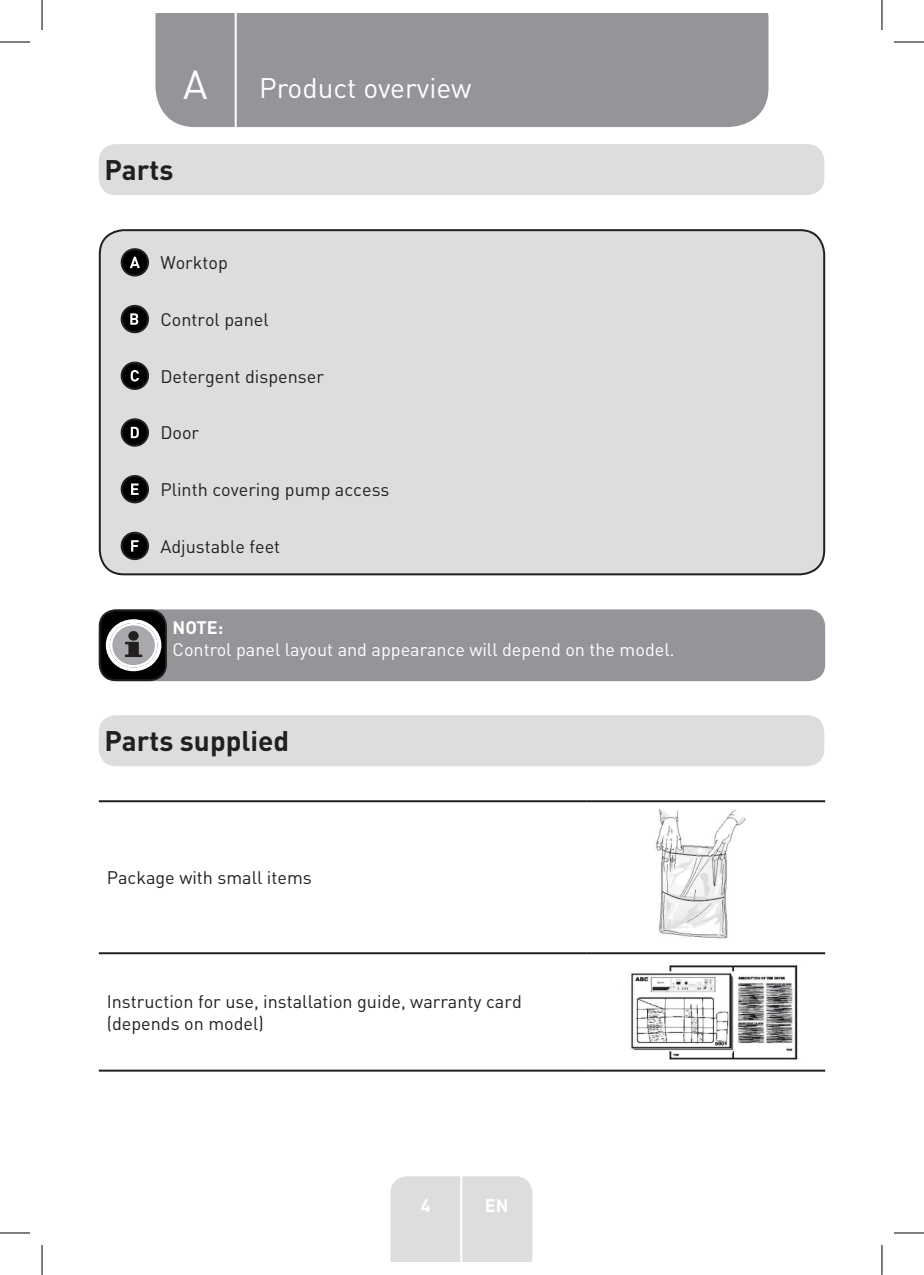
<style>
.page{position:relative;width:924px;height:1275px;background:#fff}
.page>*{position:absolute;margin:0;border:0;box-sizing:border-box;transform-origin:0 0}
.t1{font:40px "DIN Pro";color:#fff}
.t2{font:700 28px "DIN Pro";color:#231f20}
.t3{font:28px "DIN Pro";color:#fff}
.t4{font:18px/21.6px "DIN Pro";color:#231f20}
.t5{font:18px "DIN Pro";color:#fff}
.t6{font:700 18px "DIN Pro";color:#fff}
</style>
<div class="page">
<div style="left:155px;top:14px;width:613px;height:113px;background:#939598"></div>
<div style="left:390px;top:1176px;width:142px;height:85px;background:#dcdddf"></div>
<hr style="left:460px;top:1153px;width:2px;height:108px;background:#fff">
<hr style="left:234px;top:14px;width:2px;height:116px;background:#fff">
<div style="left:99px;top:144px;width:724px;height:51px;background:#dcdddf;border-radius:17px"></div>
<div style="left:99px;top:715px;width:724px;height:51px;background:#dcdddf;border-radius:17px"></div>
<div style="left:100px;top:230px;width:723px;height:344px;background:#dcdddf;border-radius:24px"></div>
<div style="left:122px;top:249px;width:26px;height:26px;background:#000;border-radius:50%"></div>
<div style="left:121px;top:248px;width:28px;height:28px;border:2px solid #231f20;border-radius:50%"></div>
<svg style="left:130px;top:257px;width:10px;height:11px"></svg>
<div style="left:122px;top:306px;width:26px;height:26px;background:#000;border-radius:50%"></div>
<div style="left:121px;top:305px;width:28px;height:28px;border:2px solid #231f20;border-radius:50%"></div>
<svg style="left:130px;top:313px;width:8px;height:12px"></svg>
<div style="left:122px;top:362px;width:26px;height:27px;background:#000;border-radius:50%"></div>
<div style="left:121px;top:361px;width:28px;height:29px;border:2px solid #231f20;border-radius:50%"></div>
<svg style="left:130px;top:370px;width:9px;height:11px"></svg>
<svg style="left:122px;top:419px;width:26px;height:27px"></svg>
<div style="left:121px;top:418px;width:28px;height:29px;border:2px solid #231f20;border-radius:50%"></div>
<svg style="left:131px;top:427px;width:8px;height:11px"></svg>
<div style="left:122px;top:476px;width:26px;height:26px;background:#000;border-radius:50%"></div>
<div style="left:121px;top:475px;width:28px;height:28px;border:2px solid #231f20;border-radius:50%"></div>
<svg style="left:131px;top:483px;width:7px;height:12px"></svg>
<div style="left:122px;top:533px;width:26px;height:26px;background:#000;border-radius:50%"></div>
<div style="left:121px;top:532px;width:28px;height:28px;border:2px solid #231f20;border-radius:50%"></div>
<svg style="left:131px;top:540px;width:7px;height:11px"></svg>
<div style="left:99px;top:229px;width:725px;height:346px;border:2px solid #231f20;border-radius:24px"></div>
<div style="left:99px;top:609px;width:725px;height:72px;background:#939598;border-radius:17px"></div>
<div style="left:100px;top:610px;width:66px;height:70px;background:#000;border-radius:16px"></div>
<div style="left:99px;top:609px;width:68px;height:72px;border:2px solid #231f20;border-radius:16px"></div>
<svg style="left:106px;top:619px;width:55px;height:52px"></svg>
<div style="left:128px;top:631px;width:11px;height:9px;background:#231f20;border-radius:50%"></div>
<hr style="left:99px;top:952px;width:487px;height:2px;background:#231f20">
<hr style="left:586px;top:952px;width:238px;height:2px;background:#231f20">
<hr style="left:99px;top:1069px;width:487px;height:2px;background:#231f20">
<hr style="left:586px;top:1069px;width:238px;height:2px;background:#231f20">
<hr style="left:99px;top:800px;width:487px;height:2px;background:#231f20">
<hr style="left:586px;top:800px;width:238px;height:2px;background:#231f20">
<img style="left:655px;top:809px;width:91px;height:130px">
<img style="left:631px;top:965px;width:167px;height:95px">
<hr style="left:0;top:42px;width:30px;height:1px;background:#000">
<hr style="left:893px;top:42px;width:30px;height:1px;background:#000">
<hr style="left:0;top:1232px;width:30px;height:1px;background:#000">
<hr style="left:893px;top:1232px;width:30px;height:1px;background:#000">
<hr style="left:42px;top:0;width:1px;height:30px;background:#000">
<hr style="left:42px;top:1245px;width:1px;height:30px;background:#000">
<hr style="left:881px;top:0;width:1px;height:30px;background:#000">
<hr style="left:881px;top:1245px;width:1px;height:30px;background:#000">
<h1 class="t1" style="left:183px;top:57px;width:26px">A</h1>
<h2 class="t3" style="left:259px;top:69px;width:214px">Product overview</h2>
<h2 class="t2" style="left:104px;top:151px;width:70px">Parts</h2>
<p class="t4" style="left:160px;top:251px;width:69px">Worktop</p>
<p class="t4" style="left:160px;top:308px;width:110px">Control panel</p>
<p class="t4" style="left:160px;top:364px;width:165px">Detergent dispenser</p>
<p class="t4" style="left:160px;top:421px;width:40px">Door</p>
<p class="t4" style="left:160px;top:478px;width:230px">Plinth covering pump access</p>
<p class="t4" style="left:160px;top:535px;width:121px">Adjustable feet</p>
<p class="t6" style="left:172px;top:616px;width:52px">NOTE:</p>
<p class="t5" style="left:172px;top:637px;width:503px">Control panel layout and appearance will depend on the model.</p>
<h2 class="t2" style="left:104px;top:722px;width:186px">Parts supplied</h2>
<p class="t4" style="left:107px;top:866px;width:206px">Package with small items</p>
<p class="t4" style="left:107px;top:990px;width:416px">Instruction for use, installation guide, warranty card (depends on model)</p>
<p class="t6" style="left:420px;top:1192px;width:11px">4</p>
<p class="t6" style="left:484px;top:1192px;width:25px">EN</p>
</div>
